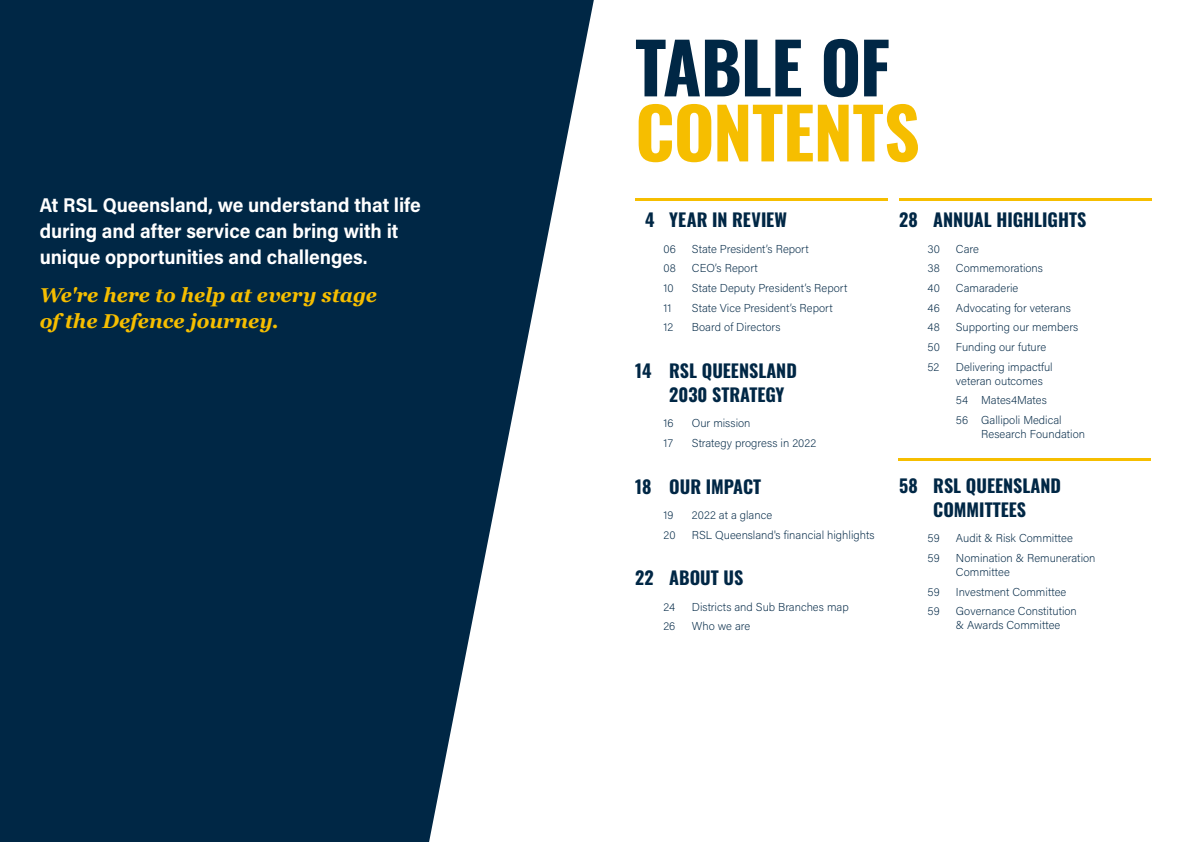
<style>
.page{position:relative;width:1191px;height:842px;background:#fff}
.page>*{position:absolute;margin:0;border:0;box-sizing:border-box;transform-origin:0 0}
.t1{font:700 70px/65px "Oswald";letter-spacing:-.01em;color:#f6be00}
.t2{font:20px/26px "Acumin Variable Concept";letter-spacing:-.005em;color:#fff}
.t3{font:italic 700 20px/26px "Georgia";letter-spacing:-.005em;color:#f6be00}
.TOCS_Sub_Lvl_1{font:700 18px/24px "Oswald";color:#002745}
.TOC_SUB_Lvl_1_-__fir{font:700 18px "Oswald";letter-spacing:.005em;color:#002745}
.TOC_-_body{font:11.5px/14px "Acumin Variable Concept";color:#002745}
.TOC_-_body_last_line{font:11.5px "Acumin Variable Concept";color:#002745}
.s1{color:#002745}
</style>
<div class="page">
<svg style="left:0;top:0;width:594px;height:842px;background:#22445e"></svg>
<hr style="left:898px;top:458px;width:252px;height:3px;background:#f6be00">
<hr style="left:635px;top:198px;width:252px;height:3px;background:#f6be00">
<hr style="left:899px;top:198px;width:252px;height:3px;background:#f6be00">
<p class="t2" style="left:40px;top:191px;width:383px">At RSL Queensland, we understand that life during and after service can bring with it unique opportunities and challenges.</p>
<p class="t3" style="left:40px;top:281px;width:339px">We're here to help at every stage of the Defence journey.</p>
<p class="t1" style="left:635px;top:40px;width:286px"><span class="s1">TABLE OF<br></span>CONTENTS</p>
<p class="TOC_SUB_Lvl_1_-__fir" style="left:645px;top:210px;width:143px">4 YEAR IN REVIEW</p>
<p class="TOC_-_body" style="left:663px;top:241px;width:14px">06</p>
<p class="TOC_-_body" style="left:692px;top:241px;width:118px">State President’s Report</p>
<p class="TOC_-_body" style="left:663px;top:261px;width:14px">08</p>
<p class="TOC_-_body" style="left:692px;top:261px;width:67px">CEO’s Report</p>
<p class="TOC_-_body" style="left:663px;top:280px;width:12px">10</p>
<p class="TOC_-_body" style="left:692px;top:280px;width:157px">State Deputy President’s Report</p>
<p class="TOC_-_body_last_line" style="left:663px;top:300px;width:9px">11</p>
<p class="TOC_-_body_last_line" style="left:692px;top:300px;width:142px">State Vice President’s Report</p>
<p class="TOC_-_body_last_line" style="left:663px;top:319px;width:11px">12</p>
<p class="TOC_-_body_last_line" style="left:692px;top:319px;width:90px">Board of Directors</p>
<p class="TOCS_Sub_Lvl_1" style="left:669px;top:360px;width:129px;text-indent:-34px">14 RSL QUEENSLAND<br>2030 STRATEGY</p>
<p class="TOC_-_body" style="left:663px;top:416px;width:12px">16</p>
<p class="TOC_-_body" style="left:692px;top:416px;width:60px">Our mission</p>
<p class="TOC_-_body_last_line" style="left:663px;top:435px;width:11px">17</p>
<p class="TOC_-_body_last_line" style="left:692px;top:435px;width:126px">Strategy progress in 2022</p>
<p class="TOCS_Sub_Lvl_1" style="left:635px;top:475px;width:127px">18 OUR IMPACT</p>
<p class="TOC_-_body_last_line" style="left:663px;top:507px;width:12px">19</p>
<p class="TOC_-_body_last_line" style="left:692px;top:507px;width:82px">2022 at a glance</p>
<p class="TOC_-_body_last_line" style="left:663px;top:527px;width:14px">20</p>
<p class="TOC_-_body_last_line" style="left:692px;top:527px;width:184px">RSL Queensland's financial highlights</p>
<p class="TOCS_Sub_Lvl_1" style="left:635px;top:567px;width:110px">22 ABOUT US</p>
<p class="TOC_-_body" style="left:663px;top:599px;width:13px">24</p>
<p class="TOC_-_body" style="left:692px;top:599px;width:158px">Districts and Sub Branches map</p>
<p class="TOC_-_body" style="left:663px;top:619px;width:13px">26</p>
<p class="TOC_-_body" style="left:692px;top:619px;width:60px">Who we are</p>
<p class="TOCS_Sub_Lvl_1" style="left:899px;top:209px;width:189px">28 ANNUAL HIGHLIGHTS</p>
<p class="TOC_-_body" style="left:927px;top:241px;width:14px">30</p>
<p class="TOC_-_body" style="left:956px;top:241px;width:24px">Care</p>
<p class="TOC_-_body" style="left:927px;top:261px;width:14px">38</p>
<p class="TOC_-_body" style="left:956px;top:261px;width:89px">Commemorations</p>
<p class="TOC_-_body" style="left:927px;top:280px;width:14px">40</p>
<p class="TOC_-_body" style="left:956px;top:280px;width:64px">Camaraderie</p>
<p class="TOC_-_body" style="left:927px;top:300px;width:14px">46</p>
<p class="TOC_-_body" style="left:956px;top:300px;width:116px">Advocating for veterans</p>
<p class="TOC_-_body" style="left:927px;top:320px;width:14px">48</p>
<p class="TOC_-_body" style="left:956px;top:320px;width:124px">Supporting our members</p>
<p class="TOC_-_body" style="left:927px;top:339px;width:14px">50</p>
<p class="TOC_-_body" style="left:956px;top:339px;width:92px">Funding our future</p>
<p class="TOC_-_body" style="left:927px;top:359px;width:13px">52</p>
<p class="TOC_-_body" style="left:956px;top:359px;width:98px">Delivering impactful veteran outcomes</p>
<p class="TOC_-_body" style="left:956px;top:393px;width:92px">54 Mates4Mates</p>
<p class="TOC_-_body" style="left:981px;top:412px;width:105px;text-indent:-25px">56 Gallipoli Medical<br>Research Foundation</p>
<p class="TOCS_Sub_Lvl_1" style="left:899px;top:475px;width:163px;text-align:center">58 RSL QUEENSLAND<br>COMMITTEES</p>
<p class="TOC_-_body" style="left:927px;top:531px;width:14px">59</p>
<p class="TOC_-_body" style="left:956px;top:531px;width:118px">Audit &amp; Risk Committee</p>
<p class="TOC_-_body" style="left:927px;top:551px;width:14px">59</p>
<p class="TOC_-_body" style="left:956px;top:551px;width:141px">Nomination &amp; Remuneration<br>Committee</p>
<p class="TOC_-_body" style="left:927px;top:584px;width:14px">59</p>
<p class="TOC_-_body" style="left:956px;top:584px;width:112px">Investment Committee</p>
<p class="TOC_-_body" style="left:927px;top:604px;width:14px">59</p>
<p class="TOC_-_body" style="left:956px;top:604px;width:122px">Governance Constitution &amp; Awards Committee</p>
</div>
